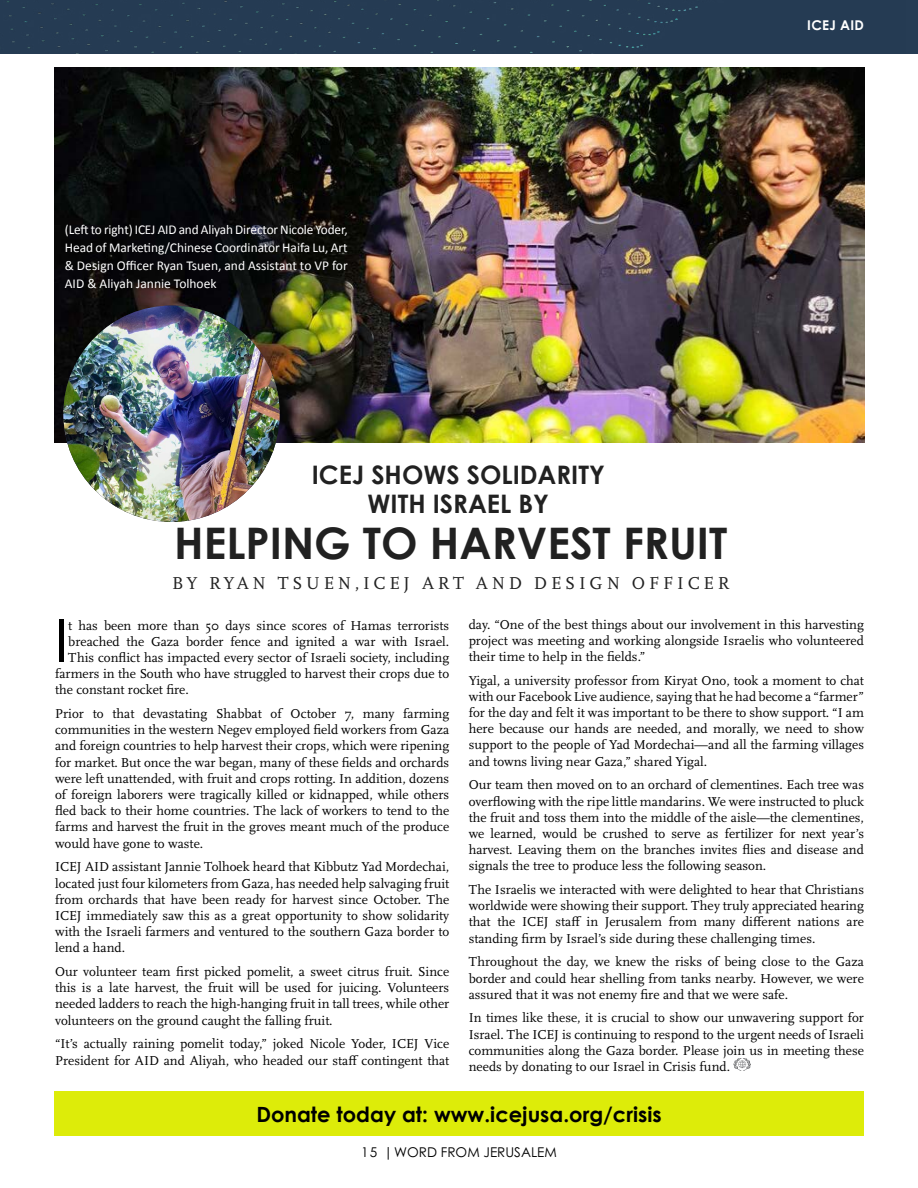
<style>
.page{position:relative;width:918px;height:1188px;background:#fff}
.page>*{position:absolute;margin:0;border:0;box-sizing:border-box;transform-origin:0 0}
.t1{font:58.65px "Century Gothic";color:#000}
.t2{font:700 43.5px "Century Gothic";color:#212121}
.t3{font:700 25.5px/28.5px "Century Gothic";color:#212121;text-align:center}
.t4{font:700 21px "Century Gothic";color:#000}
.t5{font:18px "Scala Pro";letter-spacing:.21em;color:#212121}
.t6{font:13.5px/16.2px "Scala Pro";color:#000;text-align:justify}
.t7{font:13.5px/18px "Calibri";color:#fff;text-align:justify}
.t8{font:13.5px "Century Gothic Pro";color:#000}
.t9{font:700 13.5px "Century Gothic Pro";letter-spacing:.02em;color:#fff}
</style>
<div class="page">
<svg style="left:733px;top:1058px;width:18px;height:13px"></svg>
<div style="left:54px;top:1092px;width:810px;height:44px;background:#ddec09"></div>
<img style="left:55px;top:68px;width:810px;height:375px">
<img style="left:63px;top:306px;width:217px;height:216px;border-radius:108px">
<div style="left:1px;top:0;width:917px;height:54px;background:#263c54"></div>
<p class="t7" style="left:65px;top:220px;width:284px">(Left to right) ICEJ AID and Aliyah Director Nicole Yoder, Head of Marketing/Chinese Coordinator Haifa Lu, Art &amp; Design Officer Ryan Tsuen, and Assistant to VP for AID &amp; Aliyah Jannie Tolhoek</p>
<h3 class="t3" style="left:312px;top:460px;width:295px">ICEJ SHOWS SOLIDARITY<br>WITH ISRAEL BY</h3>
<h2 class="t2" style="left:174px;top:510px;width:555px">HELPING TO HARVEST FRUIT</h2>
<h3 class="t5" style="left:172px;top:573px;width:559px">BY RYAN TSUEN,ICEJ ART AND DESIGN OFFICER</h3>
<p class="t9" style="left:807px;top:17px;width:58px">ICEJ AID</p>
<h1 class="t1" style="left:55px;top:600px;width:15px">I</h1>
<p class="t6" style="left:68px;top:617px;width:382px">t has been more than 50 days since scores of Hamas terrorists</p>
<p class="t6" style="left:68px;top:633px;width:382px">breached the Gaza border fence and ignited a war with Israel.</p>
<p class="t6" style="left:68px;top:650px;width:382px">This conflict has impacted every sector of Israeli society, including</p>
<p class="t6" style="left:55px;top:666px;width:396px">farmers in the South who have struggled to harvest their crops due to</p>
<p class="t6" style="left:55px;top:682px;width:135px">the constant rocket fire.</p>
<p class="t6" style="left:55px;top:706px;width:396px">Prior to that devastating Shabbat of October 7, many farming communities in the western Negev employed field workers from Gaza and foreign countries to help harvest their crops, which were ripening for market. But once the war began, many of these fields and orchards were left unattended, with fruit and crops rotting. In addition, dozens of foreign laborers were tragically killed or kidnapped, while others fled back to their home countries. The lack of workers to tend to the farms and harvest the fruit in the groves meant much of the produce would have gone to waste.</p>
<p class="t6" style="left:55px;top:859px;width:396px">ICEJ AID assistant Jannie Tolhoek heard that Kibbutz Yad Mordechai, located just four kilometers from Gaza, has needed help salvaging fruit from orchards that have been ready for harvest since October. The ICEJ immediately saw this as a great opportunity to show solidarity with the Israeli farmers and ventured to the southern Gaza border to lend a hand.</p>
<p class="t6" style="left:55px;top:964px;width:396px">Our volunteer team first picked pomelit, a sweet citrus fruit. Since this is a late harvest, the fruit will be used for juicing. Volunteers needed ladders to reach the high-hanging fruit in tall trees, while other volunteers on the ground caught the falling fruit.</p>
<p class="t6" style="left:55px;top:1036px;width:396px">“It’s actually raining pomelit today,” joked Nicole Yoder, ICEJ Vice<br>President for AID and Aliyah, who headed our staff contingent that</p>
<p class="t6" style="left:469px;top:616px;width:397px">day. “One of the best things about our involvement in this harvesting project was meeting and working alongside Israelis who volunteered their time to help in the fields.”</p>
<p class="t6" style="left:469px;top:672px;width:397px">Yigal, a university professor from Kiryat Ono, took a moment to chat with our Facebook Live audience, saying that he had become a “farmer” for the day and felt it was important to be there to show support. “I am here because our hands are needed, and morally, we need to show support to the people of Yad Mordechai—and all the farming villages and towns living near Gaza,” shared Yigal.</p>
<p class="t6" style="left:469px;top:777px;width:397px">Our team then moved on to an orchard of clementines. Each tree was overflowing with the ripe little mandarins. We were instructed to pluck the fruit and toss them into the middle of the aisle—the clementines, we learned, would be crushed to serve as fertilizer for next year’s harvest. Leaving them on the branches invites flies and disease and signals the tree to produce less the following season.</p>
<p class="t6" style="left:469px;top:882px;width:397px">The Israelis we interacted with were delighted to hear that Christians worldwide were showing their support. They truly appreciated hearing that the ICEJ staff in Jerusalem from many different nations are standing firm by Israel’s side during these challenging times.</p>
<p class="t6" style="left:469px;top:954px;width:397px">Throughout the day, we knew the risks of being close to the Gaza border and could hear shelling from tanks nearby. However, we were assured that it was not enemy fire and that we were safe.</p>
<p class="t6" style="left:469px;top:1010px;width:397px">In times like these, it is crucial to show our unwavering support for Israel. The ICEJ is continuing to respond to the urgent needs of Israeli communities along the Gaza border. Please join us in meeting these needs by donating to our Israel in Crisis fund.</p>
<h3 class="t4" style="left:256px;top:1098px;width:407px">Donate today at: www.icejusa.org/crisis</h3>
<p class="t8" style="left:361px;top:1144px;width:197px">15 |WORD FROM JERUSALEM</p>
</div>
